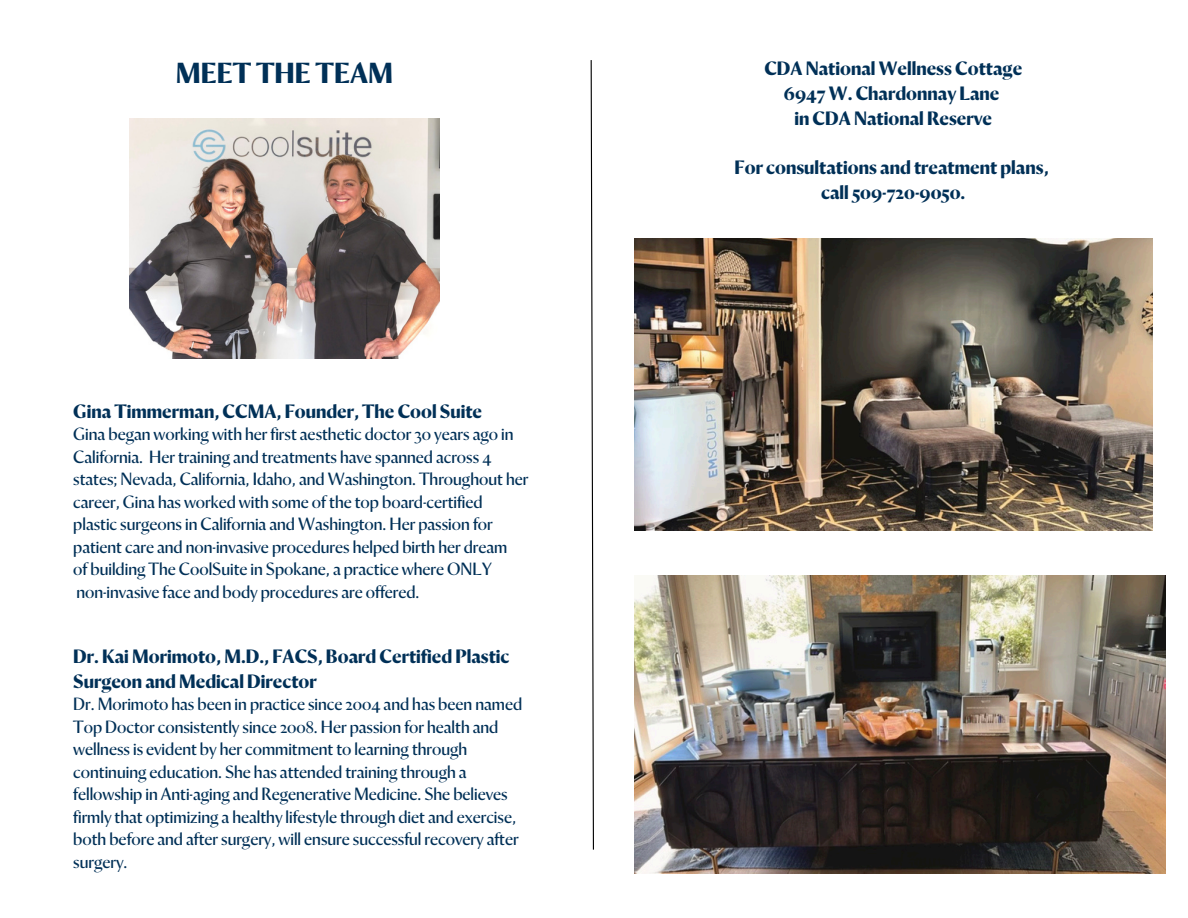
<style>
.page{position:relative;width:1188px;height:918px;background:#fff}
.page>*{position:absolute;margin:0;border:0;box-sizing:border-box;transform-origin:0 0}
.t1{font:700 27px "Orleans";color:#003057}
.t2{font:700 18px/24.8px "Orleans";color:#003057;text-align:center}
.t3{font:16.5px/22.5px "Orleans";color:#003057}
</style>
<div class="page">
<img style="left:130px;top:119px;width:309px;height:240px">
<svg style="left:590px;top:60px;width:4px;height:790px"></svg>
<img style="left:635px;top:239px;width:517px;height:291px">
<img style="left:635px;top:575px;width:531px;height:298px">
<p class="t1" style="left:176px;top:62px;width:219px">MEET THE TEAM</p>
<p class="t2" style="left:764px;top:58px;width:259px">CDA National Wellness Cottage<br>6947 W. Chardonnay Lane<br>in CDA National Reserve</p>
<p class="t2" style="left:735px;top:157px;width:316px">For consultations and treatment plans, call 509-720-9050.</p>
<h1 class="t2" style="left:73px;top:400px;width:410px">Gina Timmerman, CCMA, Founder, The Cool Suite</h1>
<p class="t3" style="left:73px;top:424px;width:457px">Gina began working with her first aesthetic doctor 30 years ago in California. Her training and treatments have spanned across 4 states; Nevada, California, Idaho, and Washington. Throughout her career, Gina has worked with some of the top board-certified plastic surgeons in California and Washington. Her passion for patient care and non-invasive procedures helped birth her dream</p>
<p class="t3" style="left:73px;top:559px;width:420px">of building The CoolSuite in Spokane, a practice where ONLY</p>
<p class="t3" style="left:76px;top:582px;width:345px">non-invasive face and body procedures are offered.</p>
<p class="t2" style="left:73px;top:646px;width:438px;text-align:left">Dr. Kai Morimoto, M.D., FACS, Board Certified Plastic<br>Surgeon and Medical Director</p>
<p class="t3" style="left:73px;top:694px;width:450px">Dr. Morimoto has been in practice since 2004 and has been named Top Doctor consistently since 2008. Her passion for health and wellness is evident by her commitment to learning through continuing education. She has attended training through a fellowship in Anti-aging and Regenerative Medicine. She believes firmly that optimizing a healthy lifestyle through diet and exercise, both before and after surgery, will ensure successful recovery after surgery.</p>
</div>
